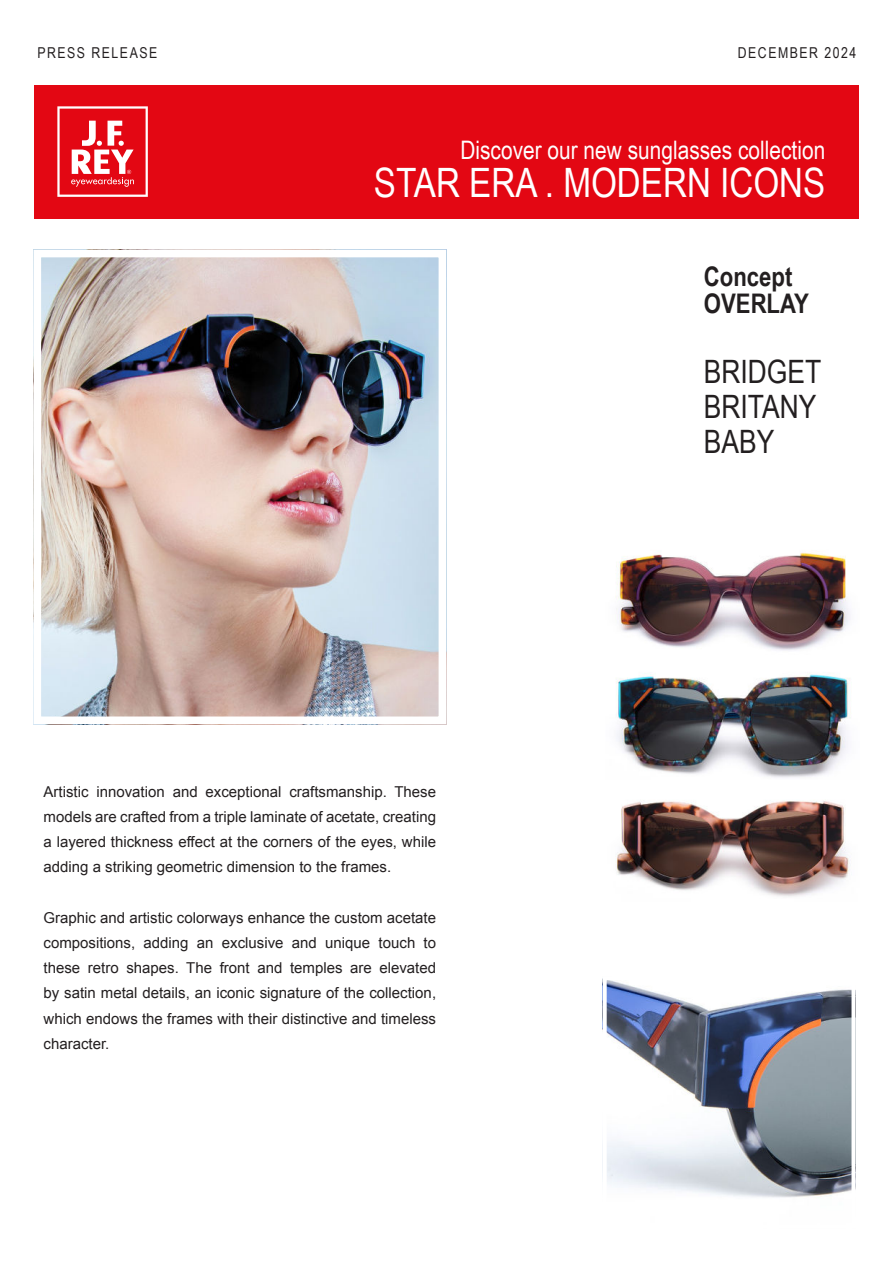
<style>
.page{position:relative;width:893px;height:1263px;background:#fff}
.page>*{position:absolute;margin:0;border:0;box-sizing:border-box;transform-origin:0 0}
.t1{font:40.5px "Arial Narrow";color:#fff}
.t2{font:32.25px/35px "Arial Narrow";color:#231f20}
.t3{font:700 27px/27px "Arial Narrow";color:#231f20}
.t4{font:25.5px "Arial Narrow";color:#fff}
.t5{font:15px/25.2px "Arial";color:#231f20;text-align:justify}
.t6{font:15px "Arial Narrow";letter-spacing:.1em;color:#231f20}
</style>
<div class="page">
<img style="left:43px;top:259px;width:394px;height:456px">
<div style="left:34px;top:250px;width:412px;height:474px;border:8px solid #fff"></div>
<img style="left:608px;top:981px;width:242px;height:217px">
<div style="left:603px;top:976px;width:252px;height:253px;border:4px solid #fff"></div>
<img style="left:616px;top:551px;width:234px;height:100px">
<img style="left:616px;top:674px;width:235px;height:104px">
<img style="left:616px;top:801px;width:234px;height:96px">
<div style="left:34px;top:85px;width:825px;height:133px;background:#e30713"></div>
<svg style="left:57px;top:106px;width:91px;height:91px"></svg>
<p class="t6" style="left:37px;top:47px;width:121px">PRESS RELEASE</p>
<p class="t6" style="left:738px;top:47px;width:120px">DECEMBER 2024</p>
<h3 class="t4" style="left:460px;top:141px;width:366px">Discover our new sunglasses collection</h3>
<h1 class="t1" style="left:374px;top:167px;width:453px">STAR ERA . MODERN ICONS</h1>
<h3 class="t3" style="left:704px;top:265px;width:106px">Concept<br>OVERLAY</h3>
<h2 class="t2" style="left:704px;top:357px;width:119px">BRIDGET<br>BRITANY<br>BABY</h2>
<p class="t5" style="left:44px;top:779px;width:394px">Artistic innovation and exceptional craftsmanship. These models are crafted from a triple laminate of acetate, creating a layered thickness effect at the corners of the eyes, while adding a striking geometric dimension to the frames.</p>
<p class="t5" style="left:44px;top:905px;width:394px">Graphic and artistic colorways enhance the custom acetate compositions, adding an exclusive and unique touch to these retro shapes. The front and temples are elevated by satin metal details, an iconic signature of the collection, which endows the frames with their distinctive and timeless character.</p>
</div>
